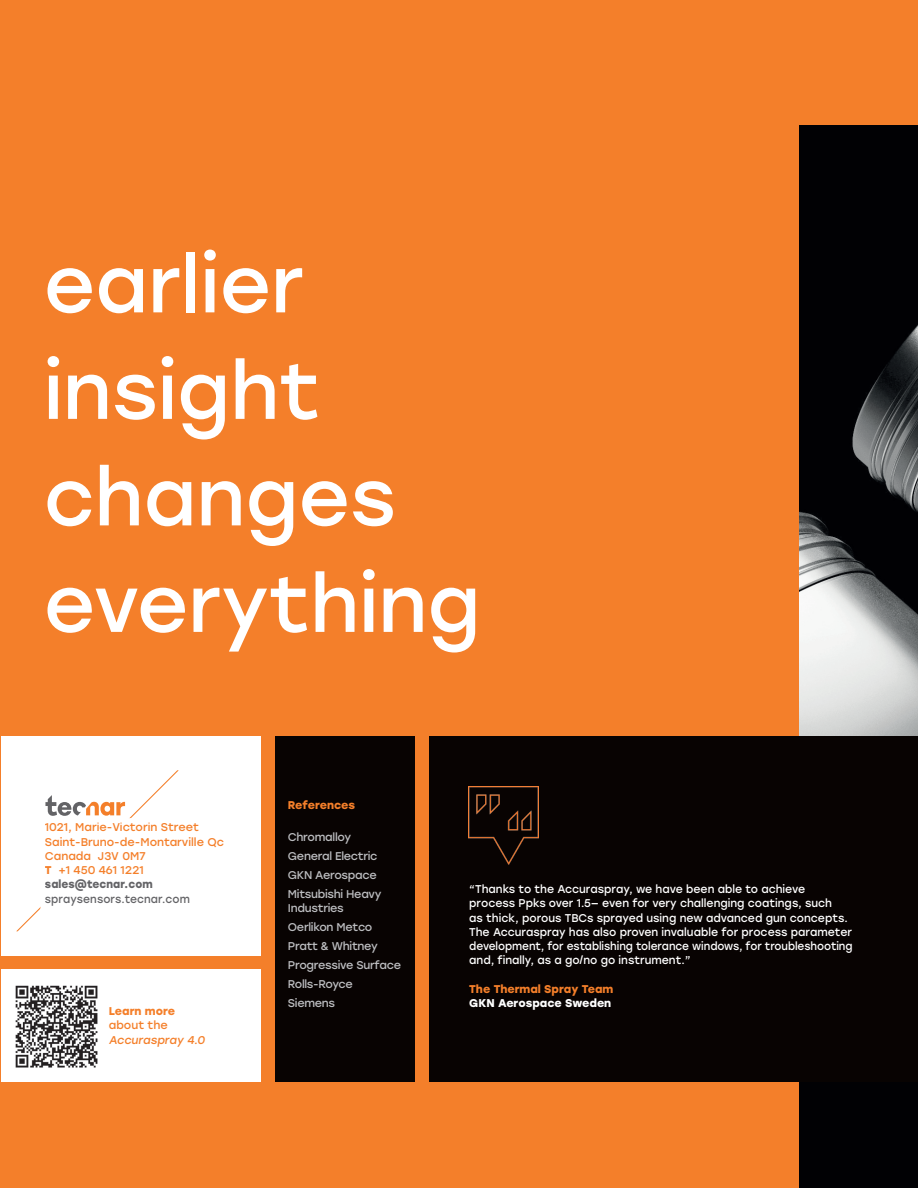
<style>
.page{position:relative;width:918px;height:1188px;background:#f47f2a}
.page>*{position:absolute;margin:0;border:0;box-sizing:border-box;transform-origin:0 0}
.t1{font:78.75px/106.5px "Stolzl";color:#fff}
.t2{font:11.25px/14.2px "Stolzl";color:#fff}
.t3{font:11.25px/19.2px "Stolzl";letter-spacing:-.025em;color:#bcbdc0}
.t4{font:11.25px/14.2px "Stolzl";color:#f47f2a}
.t5{font:700 11.25px "Stolzl";color:#f47f2a}
.t6{font:11.25px "Stolzl";letter-spacing:.01em;color:#636366;scale:.95 1}
.t7{font:700 11.25px "Stolzl";color:#fff}
.s1{font-weight:700}
.s2{font-weight:700;color:#636366}
</style>
<div class="page">
<img style="left:799px;top:125px;width:119px;height:1063px">
<div style="left:429px;top:737px;width:489px;height:345px;background:#080302"></div>
<img style="left:469px;top:786px;width:70px;height:79px">
<div style="left:275px;top:737px;width:140px;height:345px;background:#080302"></div>
<div style="left:2px;top:737px;width:259px;height:219px;background:#fff"></div>
<svg style="left:16px;top:770px;width:163px;height:162px"></svg>
<div style="left:2px;top:970px;width:259px;height:112px;background:#fff"></div>
<img style="left:15px;top:985px;width:83px;height:83px">
<h1 class="t1" style="left:44px;top:228px;width:438px">earlier insight changes everything</h1>
<p class="t4" style="left:45px;top:820px;width:181px">1021, Marie-Victorin Street<br>Saint-Bruno-de-Montarville Qc<br>Canada J3V 0M7<br><span class="s1">T</span> +1 450 461 1221 <span class="s2">sales@tecnar.com</span></p>
<p class="t6" style="left:45px;top:891px;width:154px">spraysensors.tecnar.com</p>
<p class="t5" style="left:109px;top:1003px;width:68px">Learn more</p>
<p class="t4" style="left:109px;top:1018px;width:100px">about the<br>Accuraspray 4.0</p>
<p class="t5" style="left:288px;top:797px;width:69px">References</p>
<p class="t3" style="left:288px;top:826px;width:95px">Chromalloy<br>General Electric<br>GKN Aerospace<br>Mitsubishi Heavy</p>
<p class="t3" style="left:288px;top:897px;width:115px">Industries<br>Oerlikon Metco<br>Pratt &amp; Whitney<br>Progressive Surface<br>Rolls-Royce<br>Siemens</p>
<p class="t2" style="left:469px;top:881px;width:385px">“Thanks to the Accuraspray, we have been able to achieve process Ppks over 1.5— even for very challenging coatings, such<br>as thick, porous TBCs sprayed using new advanced gun concepts.<br>The Accuraspray has also proven invaluable for process parameter development, for establishing tolerance windows, for troubleshooting and, finally, as a go/no go instrument.”</p>
<p class="t5" style="left:469px;top:981px;width:146px">The Thermal Spray Team</p>
<p class="t7" style="left:469px;top:995px;width:144px">GKN Aerospace Sweden</p>
</div>
